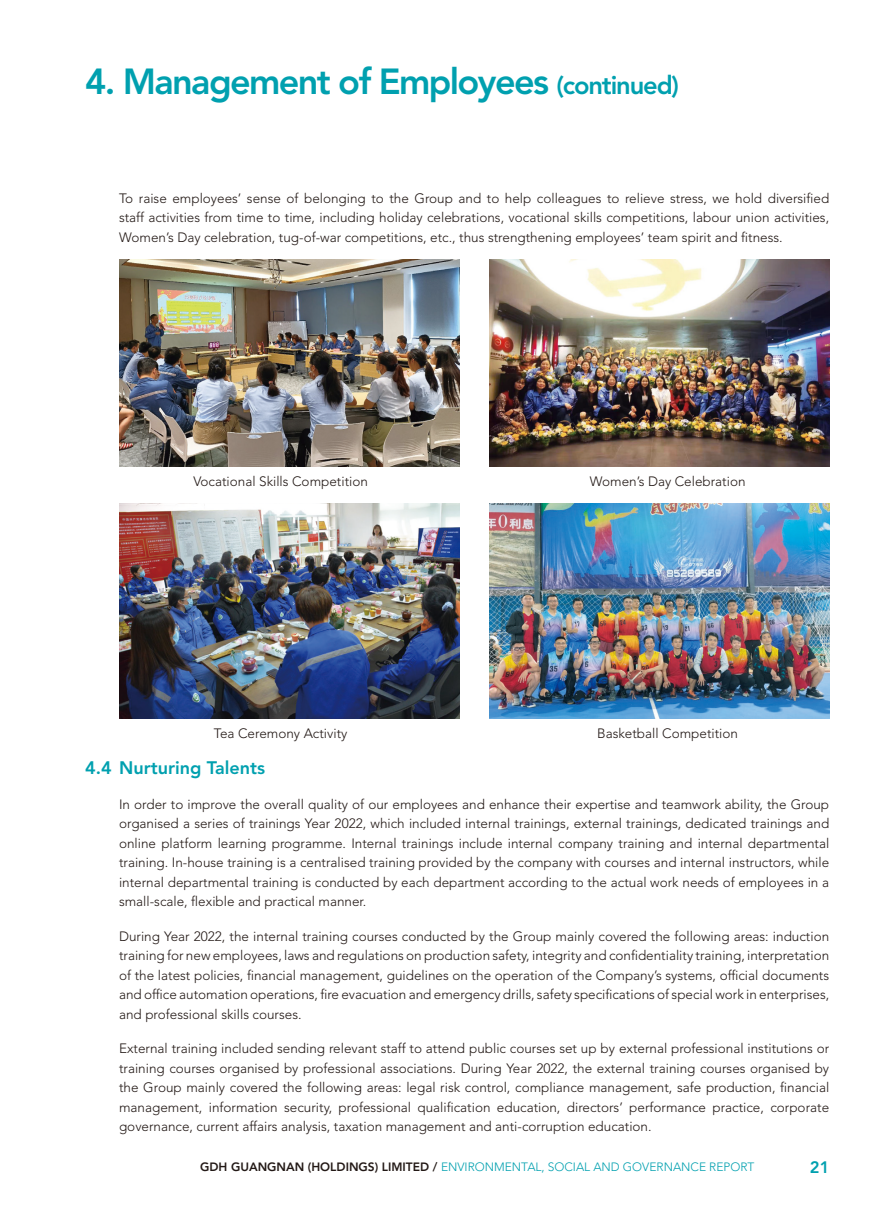
<style>
.page{position:relative;width:893px;height:1212px;background:#fff}
.page>*{position:absolute;margin:0;border:0;box-sizing:border-box;transform-origin:0 0}
.t1{font:800 36px "Avenir LT Std";letter-spacing:-.045em;color:#00a0af}
.t2{font:800 18px "Avenir LT Std";color:#00a0af}
.t3{font:800 16.5px "Avenir LT Std";color:#00a0af}
.t4{font:300 13.5px/19.5px "Avenir LT Std";color:#231916;text-align:justify}
.t5{font:300 12px "Avenir LT Std";color:#00a0af}
.s1{font-size:25.5px}
.s2{font-weight:800;color:#231916}
</style>
<div class="page">
<img style="left:119px;top:259px;width:340px;height:207px">
<img style="left:489px;top:259px;width:340px;height:207px">
<img style="left:119px;top:503px;width:340px;height:216px">
<img style="left:489px;top:503px;width:340px;height:216px">
<h1 class="t1" style="left:85px;top:60px;width:596px">4. Management of Employees <span class="s1">(continued)</span></h1>
<p class="t4" style="left:119px;top:188px;width:712px">To raise employees’ sense of belonging to the Group and to help colleagues to relieve stress, we hold diversified staff activities from time to time, including holiday celebrations, vocational skills competitions, labour union activities, Women’s Day celebration, tug-of-war competitions, etc., thus strengthening employees’ team spirit and fitness.</p>
<p class="t4" style="left:193px;top:471px;width:176px">Vocational Skills Competition</p>
<p class="t4" style="left:590px;top:471px;width:157px">Women’s Day Celebration</p>
<p class="t4" style="left:214px;top:724px;width:135px">Tea Ceremony Activity</p>
<p class="t4" style="left:597px;top:724px;width:142px">Basketball Competition</p>
<h2 class="t2" style="left:85px;top:757px;width:182px">4.4 Nurturing Talents</h2>
<p class="t4" style="left:119px;top:794px;width:712px">In order to improve the overall quality of our employees and enhance their expertise and teamwork ability, the Group organised a series of trainings Year 2022, which included internal trainings, external trainings, dedicated trainings and online platform learning programme. Internal trainings include internal company training and internal departmental training. In-house training is a centralised training provided by the company with courses and internal instructors, while internal departmental training is conducted by each department according to the actual work needs of employees in a small-scale, flexible and practical manner.</p>
<p class="t4" style="left:119px;top:926px;width:712px">During Year 2022, the internal training courses conducted by the Group mainly covered the following areas: induction training for new employees, laws and regulations on production safety, integrity and confidentiality training, interpretation of the latest policies, financial management, guidelines on the operation of the Company’s systems, official documents and office automation operations, fire evacuation and emergency drills, safety specifications of special work in enterprises, and professional skills courses.</p>
<p class="t4" style="left:119px;top:1039px;width:712px">External training included sending relevant staff to attend public courses set up by external professional institutions or training courses organised by professional associations. During Year 2022, the external training courses organised by the Group mainly covered the following areas: legal risk control, compliance management, safe production, financial management, information security, professional qualification education, directors’ performance practice, corporate governance, current affairs analysis, taxation management and anti-corruption education.</p>
<p class="t5" style="left:200px;top:1160px;width:556px"><span class="s2">GDH GUANGNAN (HOLDINGS) LIMITED /</span> ENVIRONMENTAL, SOCIAL AND GOVERNANCE REPORT</p>
<p class="t3" style="left:810px;top:1157px;width:21px">21</p>
</div>
